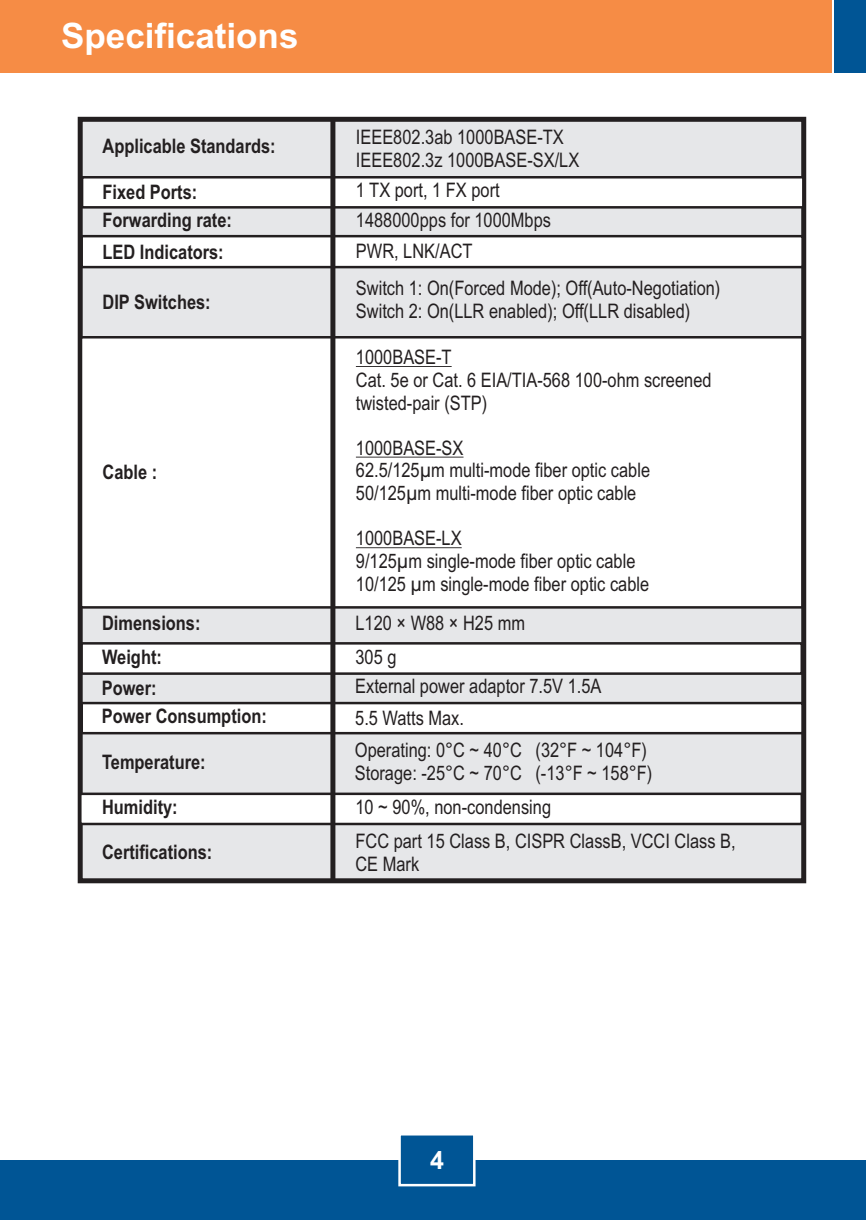
<style>
.page{position:relative;width:866px;height:1220px;background:#fff}
.page>*{position:absolute;margin:0;border:0;box-sizing:border-box;transform-origin:0 0}
.t1{font:700 35px "Arial";color:#fff}
.t2{font:700 25px "Arial";color:#fff}
.t3{font:20px/22.8px "Arial Narrow";color:#231f20}
.t4{font:700 20px "Arial Narrow";color:#231f20}
</style>
<div class="page">
<div style="left:0;top:1159px;width:866px;height:60px;background:#005595"></div>
<div style="left:0;top:0;width:831px;height:72px;background:#f68c45"></div>
<div style="left:834px;top:0;width:32px;height:72px;background:#005595"></div>
<svg style="left:397px;top:1135px;width:80px;height:52px"></svg>
<div style="left:77px;top:116px;width:730px;height:768px;background:#e6e7e9"></div>
<svg style="left:78px;top:335px;width:727px;height:275px"></svg>
<svg style="left:79px;top:700px;width:726px;height:35px"></svg>
<svg style="left:79px;top:641px;width:725px;height:35px"></svg>
<hr style="left:356px;top:366px;width:95px;height:1px;background:#231f20">
<hr style="left:356px;top:456px;width:107px;height:1px;background:#231f20">
<hr style="left:356px;top:547px;width:106px;height:1px;background:#231f20">
<svg style="left:79px;top:234px;width:726px;height:35px"></svg>
<svg style="left:80px;top:175px;width:726px;height:35px"></svg>
<svg style="left:78px;top:791px;width:726px;height:35px"></svg>
<div style="left:330px;top:119px;width:5px;height:762px;background:#231f20"></div>
<h1 class="t1" style="left:61px;top:22px;width:239px">Specifications</h1>
<p class="t4" style="left:103px;top:139px;width:175px">Applicable Standards:</p>
<p class="t3" style="left:356px;top:127px;width:225px">IEEE802.3ab 1000BASE-TX<br>IEEE802.3z 1000BASE-SX/LX</p>
<p class="t4" style="left:103px;top:185px;width:96px">Fixed Ports:</p>
<p class="t3" style="left:356px;top:181px;width:145px">1 TX port, 1 FX port</p>
<p class="t4" style="left:103px;top:212px;width:131px">Forwarding rate:</p>
<p class="t3" style="left:356px;top:210px;width:197px">1488000pps for 1000Mbps</p>
<p class="t4" style="left:103px;top:244px;width:123px">LED Indicators:</p>
<p class="t3" style="left:356px;top:241px;width:118px">PWR, LNK/ACT</p>
<p class="t4" style="left:103px;top:294px;width:110px">DIP Switches:</p>
<p class="t4" style="left:103px;top:465px;width:56px">Cable :</p>
<p class="t3" style="left:356px;top:279px;width:366px">Switch 1: On(Forced Mode); Off(Auto-Negotiation)<br>Switch 2: On(LLR enabled); Off(LLR disabled)</p>
<p class="t3" style="left:356px;top:347px;width:357px">1000BASE-T<br>Cat. 5e or Cat. 6 EIA/TIA-568 100-ohm screened twisted-pair (STP)</p>
<p class="t3" style="left:356px;top:438px;width:296px">1000BASE-SX<br>62.5/125µm multi-mode fiber optic cable<br>50/125µm multi-mode fiber optic cable</p>
<p class="t3" style="left:356px;top:529px;width:295px">1000BASE-LX<br>9/125µm single-mode fiber optic cable<br>10/125 µm single-mode fiber optic cable</p>
<p class="t4" style="left:102px;top:615px;width:100px">Dimensions:</p>
<p class="t3" style="left:355px;top:613px;width:171px">L120 × W88 × H25 mm</p>
<p class="t4" style="left:102px;top:649px;width:61px">Weight:</p>
<p class="t3" style="left:355px;top:647px;width:43px">305 g</p>
<p class="t4" style="left:102px;top:680px;width:56px">Power:</p>
<p class="t3" style="left:355px;top:672px;width:248px;line-height:31.8px">External power adaptor 7.5V 1.5A<br>5.5 Watts Max.</p>
<p class="t4" style="left:102px;top:709px;width:166px">Power Consumption:</p>
<p class="t4" style="left:102px;top:754px;width:105px">Temperature:</p>
<p class="t4" style="left:102px;top:799px;width:77px">Humidity:</p>
<p class="t4" style="left:102px;top:844px;width:112px">Certifications:</p>
<p class="t3" style="left:355px;top:740px;width:299px">Operating: 0°C ~ 40°C (32°F ~ 104°F)<br>Storage: -25°C ~ 70°C (-13°F ~ 158°F)</p>
<p class="t3" style="left:355px;top:797px;width:197px">10 ~ 90%, non-condensing</p>
<p class="t3" style="left:355px;top:831px;width:382px">FCC part 15 Class B, CISPR ClassB, VCCI Class B,<br>CE Mark</p>
<p class="t2" style="left:430px;top:1150px;width:15px">4</p>
</div>
